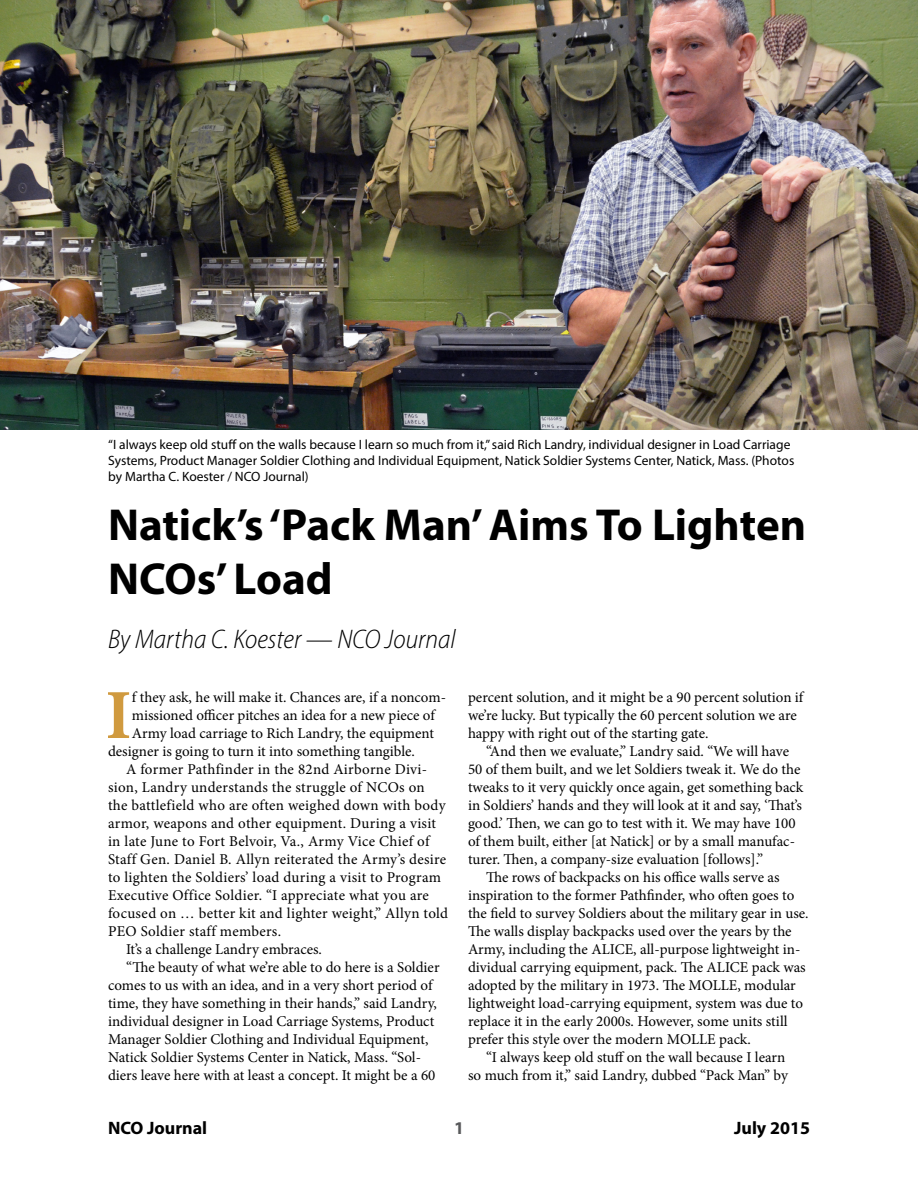
<style>
.page{position:relative;width:918px;height:1188px;background:#fff}
.page>*{position:absolute;margin:0;border:0;box-sizing:border-box;transform-origin:0 0}
.t1{font:700 70.35px "Minion Pro";color:#d09a3f}
.t2{font:700 45px/54px "Myriad Pro";color:#000}
.t3{font:italic 300 semi-condensed 27px "Myriad Pro";color:#000}
.t4{font:700 18px "Myriad Pro";color:#000}
.t5{font:700 18px "Myriad Pro";color:#58595b}
.t6{font:15px/18px "Minion Pro";color:#000}
.t7{font:15px "Minion Pro";letter-spacing:.02em;color:#000}
.t8{font:13.5px/16.5px "Myriad Pro";color:#000}
</style>
<div class="page">
<img style="left:0;top:0;width:918px;height:429px">
<p class="t8" style="left:108px;top:436px;width:688px">“I always keep old stuff on the walls because I learn so much from it,” said Rich Landry, individual designer in Load Carriage<br>Systems, Product Manager Soldier Clothing and Individual Equipment, Natick Soldier Systems Center, Natick, Mass. (Photos by Martha C. Koester / NCO Journal)</p>
<h2 class="t2" style="left:108px;top:496px;width:700px">Natick’s ‘Pack Man’ Aims To Lighten<br>NCOs’ Load</h2>
<h3 class="t3" style="left:108px;top:623px;width:349px">By Martha C. Koester — NCO Journal</h3>
<h1 class="t1" style="left:105px;top:666px;width:28px">I</h1>
<p class="t6" style="left:132px;top:688px;width:316px">f they ask, he will make it. Chances are, if a noncom-</p>
<p class="t6" style="left:468px;top:688px;width:337px">percent solution, and it might be a 90 percent solution if we’re lucky. But typically the 60 percent solution we are happy with right out of the starting gate.</p>
<p class="t6" style="left:486px;top:742px;width:305px">“And then we evaluate,” Landry said. “We will have</p>
<p class="t6" style="left:468px;top:760px;width:334px">50 of them built, and we let Soldiers tweak it. We do the</p>
<p class="t6" style="left:468px;top:778px;width:337px">tweaks to it very quickly once again, get something back</p>
<p class="t6" style="left:468px;top:796px;width:336px">in Soldiers’ hands and they will look at it and say, ‘That’s</p>
<p class="t6" style="left:468px;top:814px;width:329px">good.’ Then, we can go to test with it. We may have 100</p>
<p class="t6" style="left:468px;top:832px;width:329px">of them built, either [at Natick] or by a small manufac-</p>
<p class="t6" style="left:468px;top:850px;width:297px">turer. Then, a company-size evaluation [follows].”</p>
<p class="t6" style="left:486px;top:868px;width:295px">The rows of backpacks on his office walls serve as</p>
<p class="t6" style="left:468px;top:886px;width:328px">inspiration to the former Pathfinder, who often goes to</p>
<p class="t6" style="left:468px;top:904px;width:342px">the field to survey Soldiers about the military gear in use.</p>
<p class="t6" style="left:468px;top:922px;width:325px">The walls display backpacks used over the years by the</p>
<p class="t6" style="left:468px;top:940px;width:334px">Army, including the ALICE, all-purpose lightweight in-</p>
<p class="t6" style="left:468px;top:958px;width:339px">dividual carrying equipment, pack. The ALICE pack was</p>
<p class="t6" style="left:468px;top:976px;width:329px">adopted by the military in 1973. The MOLLE, modular</p>
<p class="t6" style="left:468px;top:994px;width:337px">lightweight load-carrying equipment, system was due to</p>
<p class="t6" style="left:468px;top:1012px;width:321px">replace it in the early 2000s. However, some units still</p>
<p class="t6" style="left:468px;top:1030px;width:284px">prefer this style over the modern MOLLE pack.</p>
<p class="t6" style="left:486px;top:1048px;width:301px">“I always keep old stuff on the wall because I learn</p>
<p class="t6" style="left:468px;top:1066px;width:321px">so much from it,” said Landry, dubbed “Pack Man” by</p>
<p class="t6" style="left:132px;top:706px;width:304px">missioned officer pitches an idea for a new piece of</p>
<p class="t6" style="left:132px;top:724px;width:304px">Army load carriage to Rich Landry, the equipment</p>
<p class="t6" style="left:108px;top:742px;width:308px">designer is going to turn it into something tangible.</p>
<p class="t7" style="left:126px;top:759px;width:303px">A former Pathfinder in the 82nd Airborne Divi-</p>
<p class="t7" style="left:108px;top:777px;width:318px">sion, Landry understands the struggle of NCOs on</p>
<p class="t7" style="left:108px;top:795px;width:339px">the battlefield who are often weighed down with body</p>
<p class="t6" style="left:108px;top:814px;width:330px">armor, weapons and other equipment. During a visit</p>
<p class="t6" style="left:108px;top:832px;width:323px">in late June to Fort Belvoir, Va., Army Vice Chief of</p>
<p class="t7" style="left:108px;top:849px;width:340px">Staff Gen. Daniel B. Allyn reiterated the Army’s desire</p>
<p class="t7" style="left:108px;top:867px;width:335px">to lighten the Soldiers’ load during a visit to Program</p>
<p class="t7" style="left:108px;top:885px;width:322px">Executive Office Soldier. “I appreciate what you are</p>
<p class="t7" style="left:108px;top:903px;width:342px">focused on … better kit and lighter weight,” Allyn told</p>
<p class="t7" style="left:108px;top:921px;width:175px">PEO Soldier staff members.</p>
<p class="t6" style="left:126px;top:940px;width:198px">It’s a challenge Landry embraces.</p>
<p class="t6" style="left:126px;top:958px;width:315px">“The beauty of what we’re able to do here is a Soldier</p>
<p class="t6" style="left:108px;top:976px;width:326px">comes to us with an idea, and in a very short period of</p>
<p class="t6" style="left:108px;top:994px;width:330px">time, they have something in their hands,” said Landry,</p>
<p class="t6" style="left:108px;top:1012px;width:328px">individual designer in Load Carriage Systems, Product</p>
<p class="t6" style="left:108px;top:1030px;width:322px">Manager Soldier Clothing and Individual Equipment,</p>
<p class="t6" style="left:108px;top:1048px;width:315px">Natick Soldier Systems Center in Natick, Mass. “Sol-</p>
<p class="t6" style="left:108px;top:1066px;width:329px">diers leave here with at least a concept. It might be a 60</p>
<p class="t4" style="left:108px;top:1116px;width:101px">NCO Journal</p>
<p class="t5" style="left:454px;top:1116px;width:11px">1</p>
<p class="t4" style="left:734px;top:1116px;width:77px">July 2015</p>
</div>
